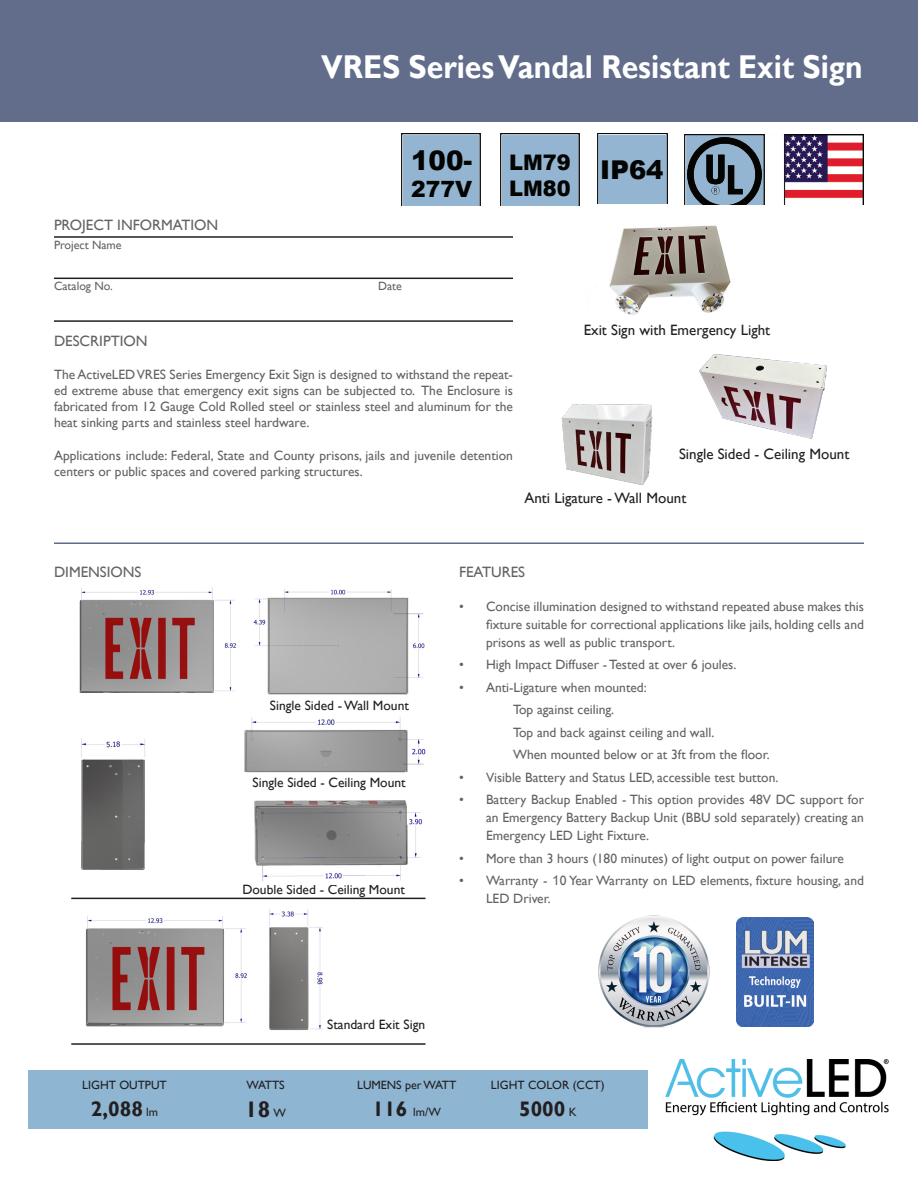
<style>
.page{position:relative;width:918px;height:1188px;background:#fff}
.page>*{position:absolute;margin:0;border:0;box-sizing:border-box;transform-origin:0 0}
.t1{font:700 33px "Gill Sans";color:#fff;scale:.91 1}
.t2{font:900 29.1px "Arial";color:#040503}
.t3{font:900 28.95px "Arial";color:#040503}
.t4{font:900 26.85px "Arial";color:#040503}
.t5{font:900 25.95px "Arial";color:#040503}
.t6{font:700 22.5px "Gill Sans";color:#231f20}
.t7{font:900 22.35px "Arial";color:#040503}
.t8{font:900 21.45px/25.8px "Arial";color:#040503}
.t9{font:900 21.3px/25.5px "Arial";color:#040503}
.t10{font:700 21px "Gill Sans";color:#231f20}
.t11{font:15px "Gill Sans";color:#231f20}
.t12{font:15px "Gill Sans";color:#636366}
.t13{font:13.5px/18px "Gill Sans";color:#636366;text-align:justify}
.t14{font:13.5px "Gill Sans";color:#231f20}
.t15{font:12px "Gill Sans";color:#231f20}
.t16{font:12px "Gill Sans";color:#636366}
.s1{font-family:"Arial"}
.s2{font-weight:400;font-size:12px}
.s3{font-weight:700;font-size:21px}
</style>
<div class="page">
<div style="left:0;top:0;width:918px;height:122px;background:#616d8a"></div>
<hr style="left:54px;top:542px;width:810px;height:2px;background:#626c89">
<div style="left:28px;top:1070px;width:620px;height:58px;background:#8eb5d2"></div>
<hr style="left:54px;top:236px;width:459px;height:2px;background:#231f20">
<hr style="left:54px;top:278px;width:459px;height:1px;background:#231f20">
<hr style="left:54px;top:320px;width:459px;height:2px;background:#231f20">
<img style="left:665px;top:1059px;width:224px;height:102px">
<img style="left:784px;top:135px;width:80px;height:69px">
<img style="left:684px;top:135px;width:81px;height:69px">
<img style="left:401px;top:135px;width:1px;height:70px">
<div style="left:500px;top:134px;width:80px;height:71px;background:#94b5d2"></div>
<div style="left:402px;top:134px;width:79px;height:71px;background:#94b5d2"></div>
<img style="left:609px;top:225px;width:122px;height:114px">
<div style="left:597px;top:134px;width:71px;height:70px;background:#94b5d2"></div>
<img style="left:737px;top:917px;width:77px;height:110px">
<img style="left:598px;top:915px;width:112px;height:113px">
<img style="left:699px;top:354px;width:128px;height:85px">
<img style="left:85px;top:916px;width:162px;height:111px">
<img style="left:269px;top:909px;width:54px;height:121px">
<hr style="left:71px;top:898px;width:355px;height:1px;background:#231f20">
<hr style="left:71px;top:1043px;width:355px;height:2px;background:#231f20">
<img style="left:561px;top:404px;width:92px;height:81px">
<img style="left:79px;top:588px;width:158px;height:104px">
<img style="left:81px;top:739px;width:64px;height:131px">
<img style="left:254px;top:800px;width:168px;height:82px">
<img style="left:253px;top:589px;width:172px;height:106px">
<img style="left:244px;top:717px;width:182px;height:56px">
<p class="t1" style="left:321px;top:47px;width:597px">VRES Series Vandal Resistant Exit Sign</p>
<p class="t4" style="left:411px;top:141px;width:63px">100-</p>
<p class="t7" style="left:411px;top:173px;width:62px">277V</p>
<p class="t8" style="left:509px;top:149px;width:63px">LM79<br>LM80</p>
<p class="t9" style="left:393px;top:150px;width:64px">LM79<br>LM80</p>
<p class="t2" style="left:603px;top:153px;width:71px">IP65</p>
<p class="t5" style="left:333px;top:151px;width:511px">IP51 IP53 IP63 IP64 IP65 IP66</p>
<p class="t3" style="left:488px;top:153px;width:72px">IP65</p>
<p class="t12" style="left:54px;top:216px;width:166px">PROJECT INFORMATION</p>
<p class="t16" style="left:54px;top:238px;width:69px">Project Name</p>
<p class="t16" style="left:54px;top:279px;width:60px">Catalog No.</p>
<p class="t16" style="left:378px;top:279px;width:25px">Date</p>
<p class="t12" style="left:54px;top:332px;width:95px">DESCRIPTION</p>
<p class="t13" style="left:54px;top:366px;width:461px;line-height:16.2px">The ActiveLED VRES Series Emergency Exit Sign is designed to withstand the repeat&shy;ed extreme abuse that emergency exit signs can be subjected to. The Enclosure is fabricated from 12 Gauge Cold Rolled steel or stainless steel and aluminum for the heat sinking parts and stainless steel hardware.</p>
<p class="t13" style="left:54px;top:447px;width:461px;line-height:16.2px">Applications include: Federal, State and County prisons, jails and juvenile detention centers or public spaces and covered parking structures.</p>
<p class="t11" style="left:584px;top:321px;width:188px">Exit Sign with Emergency Light</p>
<p class="t11" style="left:679px;top:445px;width:172px">Single Sided - Ceiling Mount</p>
<p class="t11" style="left:524px;top:489px;width:163px">Anti Ligature - Wall Mount</p>
<p class="t12" style="left:54px;top:563px;width:89px">DIMENSIONS</p>
<p class="t12" style="left:459px;top:563px;width:68px">FEATURES</p>
<p class="t13" style="left:486px;top:597px;width:380px;text-indent:-27px">• Concise illumination designed to withstand repeated abuse makes this fixture suitable for correctional applications like jails, holding cells and prisons as well as public transport.</p>
<p class="t13" style="left:459px;top:656px;width:279px">• High Impact Diffuser - Tested at over 6 joules.</p>
<p class="t13" style="left:459px;top:678px;width:189px">• Anti-Ligature when mounted:</p>
<p class="t13" style="left:513px;top:701px;width:103px">Top against ceiling.</p>
<p class="t13" style="left:513px;top:723px;width:203px">Top and back against ceiling and wall.</p>
<p class="t13" style="left:513px;top:746px;width:258px">When mounted below or at 3ft from the floor.</p>
<p class="t13" style="left:459px;top:768px;width:321px">• Visible Battery and Status LED, accessible test button.</p>
<p class="t13" style="left:486px;top:791px;width:380px;text-indent:-27px">• Battery Backup Enabled - This option provides 48V DC support for an Emergency Battery Backup Unit (BBU sold separately) creating an Emergency LED Light Fixture.</p>
<p class="t13" style="left:459px;top:849px;width:386px">• More than 3 hours (180 minutes) of light output on power failure</p>
<p class="t13" style="left:486px;top:872px;width:380px;text-indent:-27px">• Warranty - <span class="s1">1</span>0 Year Warranty on LED elements, fixture housing, and<br>LED Driver.</p>
<p class="t14" style="left:270px;top:698px;width:141px">Single Sided - Wall Mount</p>
<p class="t14" style="left:253px;top:775px;width:155px">Single Sided - Ceiling Mount</p>
<p class="t14" style="left:242px;top:881px;width:164px">Double Sided - Ceiling Mount</p>
<p class="t14" style="left:327px;top:1017px;width:99px">Standard Exit Sign</p>
<p class="t15" style="left:82px;top:1078px;width:86px">LIGHT OUTPUT</p>
<p class="t15" style="left:246px;top:1078px;width:40px">WATTS</p>
<p class="t15" style="left:357px;top:1078px;width:101px">LUMENS per WATT</p>
<p class="t15" style="left:491px;top:1078px;width:115px">LIGHT COLOR (CCT)</p>
<p class="t10" style="left:91px;top:1096px;width:69px">2,088 <span class="s2">lm</span></p>
<p class="t6" style="left:245px;top:1096px;width:42px">18 <span class="s2">W</span></p>
<p class="t15" style="left:373px;top:1105px;width:70px"><span class="s3">116</span> lm/W</p>
<p class="t10" style="left:519px;top:1096px;width:59px">5000 <span class="s2">K</span></p>
</div>
